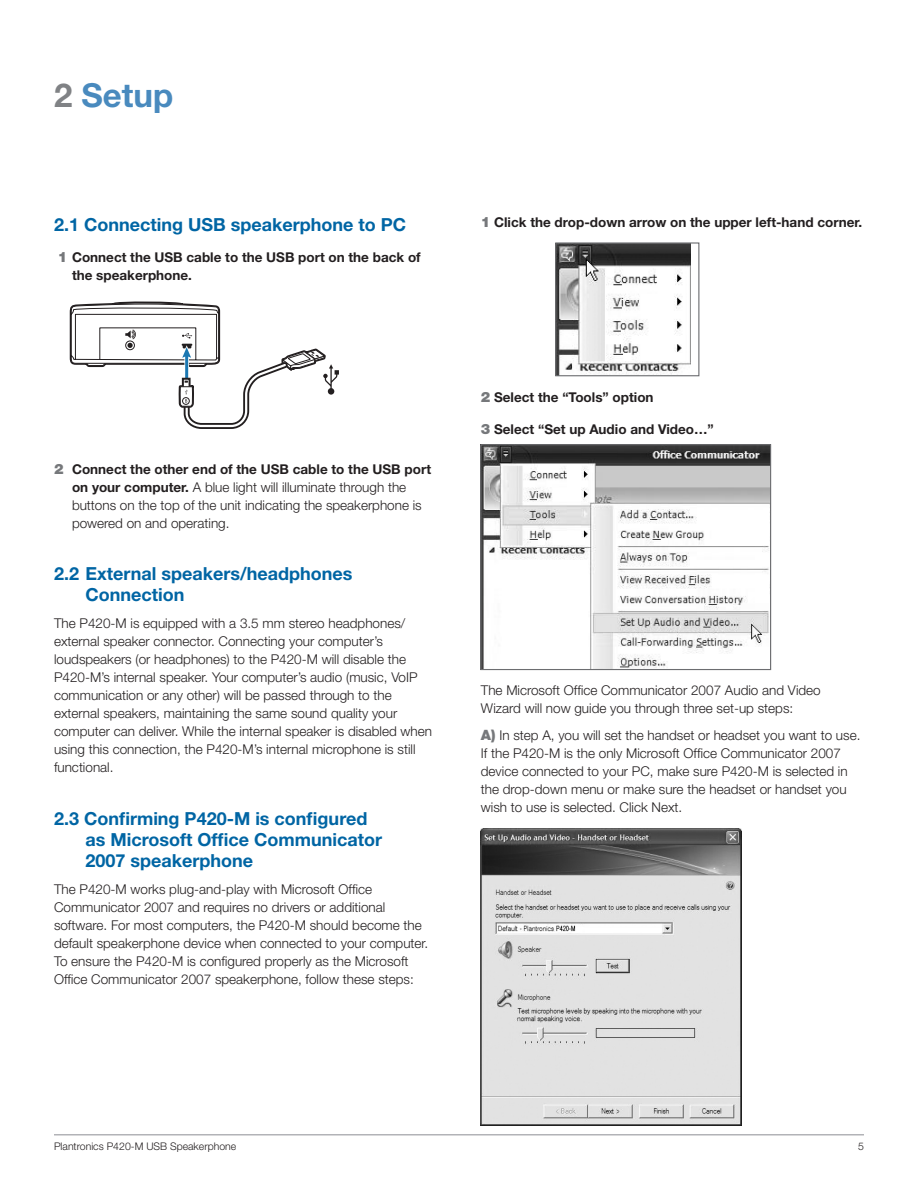
<style>
.page{position:relative;width:918px;height:1188px;background:#fff}
.page>*{position:absolute;margin:0;border:0;box-sizing:border-box;transform-origin:0 0}
.H1_page_title{font:700 33px "Helvetica Neue";color:#498abe}
.H2_How_To___Table_he{font:700 18px/21px "Helvetica Neue";color:#0065a4}
.BodyText{font:300 13.5px/18px "Helvetica Neue";color:#231f20}
.step_first{font:300 13.5px/18px "Helvetica Neue";color:#231f20}
.step_first-2{font:700 13.5px/18px "Helvetica Neue";color:#231f20}
.t1{font:300 10.5px "Helvetica Neue";color:#231f20}
.s1{color:#808285}
.s2{font-weight:900;font-size:14.25px;color:#76787b}
.s3{font-weight:700}
</style>
<div class="page">
<hr style="left:54px;top:1134px;width:810px;height:2px;background:#b2b3b7">
<svg style="left:70px;top:302px;width:269px;height:127px"></svg>
<img style="left:557px;top:244px;width:134px;height:130px">
<div style="left:555px;top:242px;width:144px;height:134px;border:1px solid #6c6d70"></div>
<img style="left:482px;top:446px;width:287px;height:222px">
<div style="left:480px;top:444px;width:291px;height:226px;border:1px solid #6c6d70"></div>
<img style="left:481px;top:829px;width:260px;height:297px">
<p class="H1_page_title" style="left:54px;top:75px;width:121px"><span class="s1">2</span> Setup</p>
<p class="H2_How_To___Table_he" style="left:54px;top:214px;width:354px">2.1 Connecting USB speakerphone to PC</p>
<p class="step_first-2" style="left:72px;top:248px;width:350px;text-indent:-14px"><span class="s2">1</span> Connect the USB cable to the USB port on the back of the speakerphone.</p>
<p class="step_first" style="left:72px;top:460px;width:361px;text-indent:-18px"><span class="s2">2</span> <span class="s3">Connect the other end of the USB cable to the USB port on your computer.</span> A blue light will illuminate through the buttons on the top of the unit indicating the speakerphone is powered on and operating.</p>
<p class="H2_How_To___Table_he" style="left:86px;top:563px;width:268px;text-indent:-32px">2.2 External speakers/headphones<br>Connection</p>
<p class="BodyText" style="left:54px;top:614px;width:380px">The P420-M is equipped with a 3.5 mm stereo headphones/ external speaker connector. Connecting your computer’s loudspeakers (or headphones) to the P420-M will disable the P420-M’s internal speaker. Your computer’s audio (music, VoIP communication or any other) will be passed through to the external speakers, maintaining the same sound quality your computer can deliver. While the internal speaker is disabled when using this connection, the P420-M’s internal microphone is still functional.</p>
<p class="H2_How_To___Table_he" style="left:86px;top:808px;width:298px;text-indent:-32px">2.3 Confirming P420-M is configured as Microsoft Office Communicator<br>2007 speakerphone</p>
<p class="BodyText" style="left:54px;top:880px;width:376px">The P420-M works plug-and-play with Microsoft Office Communicator 2007 and requires no drivers or additional software. For most computers, the P420-M should become the default speakerphone device when connected to your computer.<br>To ensure the P420-M is configured properly as the Microsoft Office Communicator 2007 speakerphone, follow these steps:</p>
<p class="step_first-2" style="left:481px;top:213px;width:383px"><span class="s2">1</span> Click the drop-down arrow on the upper left-hand corner.</p>
<p class="step_first-2" style="left:481px;top:388px;width:174px"><span class="s2">2</span> Select the “Tools” option</p>
<p class="step_first-2" style="left:481px;top:420px;width:235px"><span class="s2">3</span> Select “Set up Audio and Video…”</p>
<p class="BodyText" style="left:481px;top:681px;width:341px">The Microsoft Office Communicator 2007 Audio and Video<br>Wizard will now guide you through three set-up steps:</p>
<p class="BodyText" style="left:481px;top:726px;width:381px"><span class="s2">A)</span> In step A, you will set the handset or headset you want to use.<br>If the P420-M is the only Microsoft Office Communicator 2007 device connected to your PC, make sure P420-M is selected in the drop-down menu or make sure the headset or handset you wish to use is selected. Click Next.</p>
<p class="t1" style="left:54px;top:1140px;width:184px">Plantronics P420-M USB Speakerphone</p>
<p class="t1" style="left:858px;top:1140px;width:7px">5</p>
</div>
